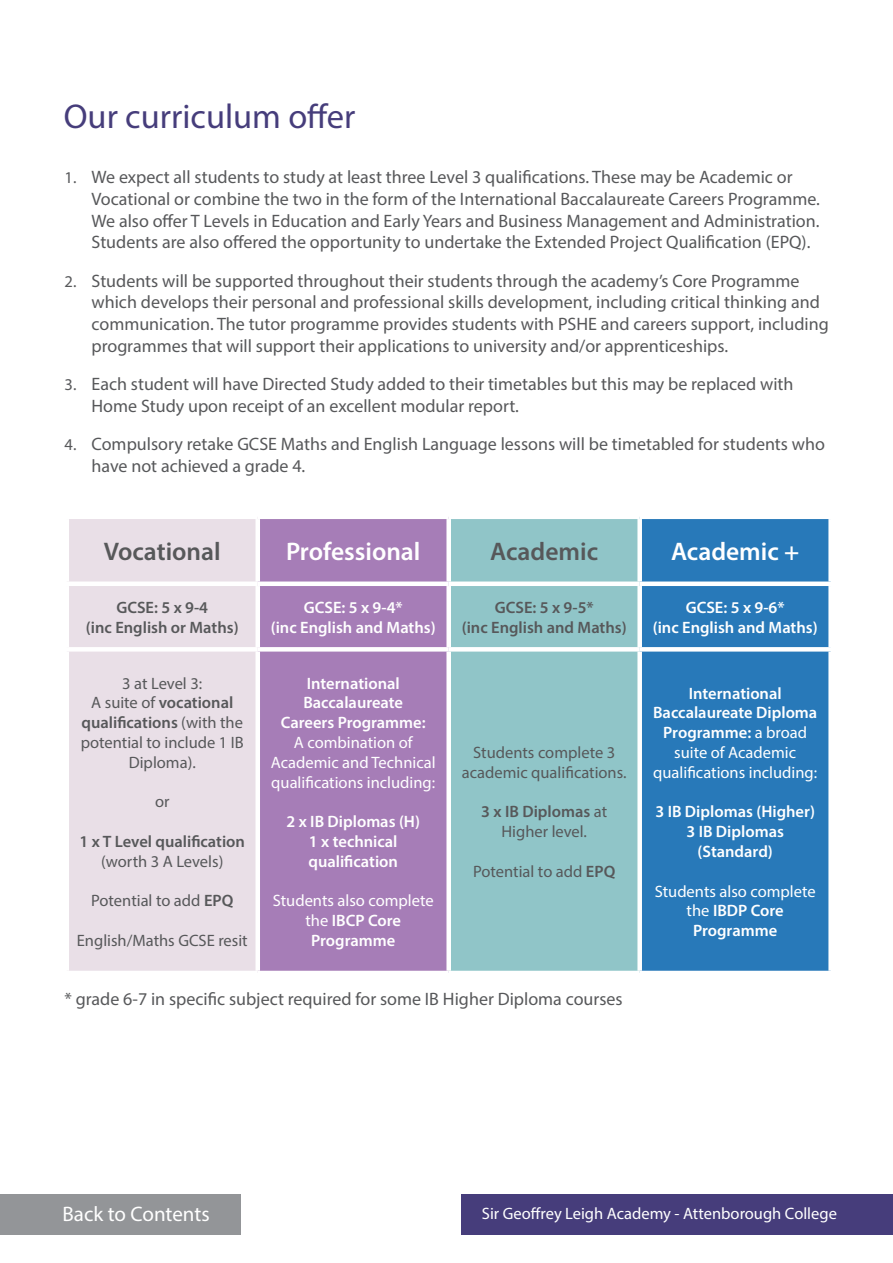
<style>
.page{position:relative;width:893px;height:1263px;background:#fff}
.page>*{position:absolute;margin:0;border:0;box-sizing:border-box;transform-origin:0 0}
.t1{font:34.5px "Myriad Pro";color:#463d7b}
.t2{font:600 25.5px "Myriad Pro";color:#fff}
.t3{font:600 25.5px "Myriad Pro";color:#57585a}
.t4{font:21px "Myriad Pro";color:#fff}
.t5{font:18px/21.6px "Myriad Pro";color:#57585a}
.t6{font:16.5px/19.8px "Myriad Pro";color:#fff;text-align:center}
.t7{font:16.5px/19.8px "Myriad Pro";color:#57585a;text-align:center}
.t8{font:600 16.5px/19.8px "Myriad Pro";color:#fff}
.t9{font:600 16.5px/19.8px "Myriad Pro";color:#57585a;text-align:center}
.s1{font-size:16.5px}
.s2{font-weight:600}
.s3{font-weight:400}
</style>
<div class="page">
<div style="left:0;top:1194px;width:240px;height:40px;background:#939598"></div>
<div style="left:462px;top:1194px;width:431px;height:41px;background:#463d7b"></div>
<div style="left:69px;top:519px;width:186px;height:452px;background:#e9dfe7"></div>
<div style="left:260px;top:519px;width:186px;height:452px;background:#a67db7"></div>
<div style="left:451px;top:519px;width:186px;height:452px;background:#90c5c8"></div>
<div style="left:642px;top:519px;width:186px;height:452px;background:#2879b9"></div>
<div style="left:65px;top:581px;width:193px;height:5px;background:#fff"></div>
<div style="left:258px;top:581px;width:191px;height:5px;background:#fff"></div>
<div style="left:449px;top:581px;width:191px;height:5px;background:#fff"></div>
<div style="left:640px;top:581px;width:193px;height:5px;background:#fff"></div>
<div style="left:65px;top:647px;width:193px;height:5px;background:#fff"></div>
<div style="left:258px;top:647px;width:191px;height:5px;background:#fff"></div>
<div style="left:449px;top:647px;width:191px;height:5px;background:#fff"></div>
<div style="left:640px;top:647px;width:193px;height:5px;background:#fff"></div>
<p class="t1" style="left:64px;top:95px;width:293px">Our curriculum offer</p>
<p class="t5" style="left:92px;top:166px;width:730px;text-indent:-27px"><span class="s1">1.</span> We expect all students to study at least three Level 3 qualifications. These may be Academic or Vocational or combine the two in the form of the International Baccalaureate Careers Programme.<br>We also offer T Levels in Education and Early Years and Business Management and Administration.<br>Students are also offered the opportunity to undertake the Extended Project Qualification (EPQ).</p>
<p class="t5" style="left:92px;top:270px;width:739px;text-indent:-27px"><span class="s1">2.</span> Students will be supported throughout their students through the academy’s Core Programme which develops their personal and professional skills development, including critical thinking and communication. The tutor programme provides students with PSHE and careers support, including programmes that will support their applications to university and/or apprenticeships.</p>
<p class="t5" style="left:92px;top:373px;width:703px;text-indent:-27px"><span class="s1">3.</span> Each student will have Directed Study added to their timetables but this may be replaced with<br>Home Study upon receipt of an excellent modular report.</p>
<p class="t5" style="left:92px;top:433px;width:735px;text-indent:-27px"><span class="s1">4.</span> Compulsory retake GCSE Maths and English Language lessons will be timetabled for students who have not achieved a grade 4.</p>
<p class="t3" style="left:104px;top:535px;width:118px">Vocational</p>
<p class="t2" style="left:286px;top:535px;width:136px">Professional</p>
<p class="t3" style="left:490px;top:535px;width:109px">Academic</p>
<p class="t2" style="left:671px;top:535px;width:130px">Academic +</p>
<p class="t9" style="left:116px;top:597px;width:93px">GCSE: 5 x 9-4</p>
<p class="t9" style="left:86px;top:617px;width:154px">(inc English or Maths)</p>
<p class="t7" style="left:122px;top:673px;width:81px">3 at Level 3:</p>
<p class="t7" style="left:81px;top:693px;width:165px">A suite of <span class="s2">vocational qualifications</span> (with the potential to include 1 IB<br>Diploma).</p>
<p class="t7" style="left:155px;top:792px;width:16px">or</p>
<p class="t9" style="left:80px;top:831px;width:167px">1 x T Level qualification <span class="s3">(worth 3 A Levels)</span></p>
<p class="t7" style="left:91px;top:891px;width:144px">Potential to add <span class="s2">EPQ</span></p>
<p class="t7" style="left:77px;top:930px;width:172px">English/Maths GCSE resit</p>
<p class="t8" style="left:304px;top:597px;width:100px">GCSE: 5 x 9-4*</p>
<p class="t8" style="left:271px;top:617px;width:166px">(inc English and Maths)</p>
<p class="t6" style="left:271px;top:673px;width:166px"><span class="s2">International<br>Baccalaureate<br>Careers Programme:<br></span>A combination of<br>Academic and Technical qualifications including:</p>
<p class="t8" style="left:286px;top:811px;width:135px">2 x IB Diplomas (H)</p>
<p class="t8" style="left:308px;top:831px;width:91px">1 x technical qualification</p>
<p class="t6" style="left:273px;top:891px;width:163px">Students also complete the <span class="s2">IBCP Core<br>Programme</span></p>
<p class="t9" style="left:495px;top:597px;width:100px">GCSE: 5 x 9-5*</p>
<p class="t9" style="left:462px;top:617px;width:166px">(inc English and Maths)</p>
<p class="t7" style="left:462px;top:742px;width:166px">Students complete 3 academic qualifications.</p>
<p class="t7" style="left:481px;top:802px;width:127px"><span class="s2">3 x IB Diplomas</span> at<br>Higher level.</p>
<p class="t7" style="left:473px;top:861px;width:144px">Potential to add <span class="s2">EPQ</span></p>
<p class="t5" style="left:65px;top:988px;width:560px">* grade 6-7 in specific subject required for some IB Higher Diploma courses</p>
<p class="t8" style="left:686px;top:597px;width:100px">GCSE: 5 x 9-6*</p>
<p class="t8" style="left:653px;top:617px;width:166px">(inc English and Maths)</p>
<p class="t6" style="left:653px;top:683px;width:166px"><span class="s2">International<br>Baccalaureate Diploma<br>Programme:</span> a broad suite of Academic qualifications including:</p>
<p class="t8" style="left:655px;top:801px;width:161px">3 IB Diplomas (Higher)</p>
<p class="t8" style="left:686px;top:821px;width:99px;text-align:center">3 IB Diplomas (Standard)</p>
<p class="t6" style="left:655px;top:881px;width:163px">Students also complete the <span class="s2">IBDP Core<br>Programme</span></p>
<p class="t4" style="left:63px;top:1201px;width:149px">Back to Contents</p>
<p class="t6" style="left:482px;top:1203px;width:356px">Sir Geoffrey Leigh Academy - Attenborough College</p>
</div>
